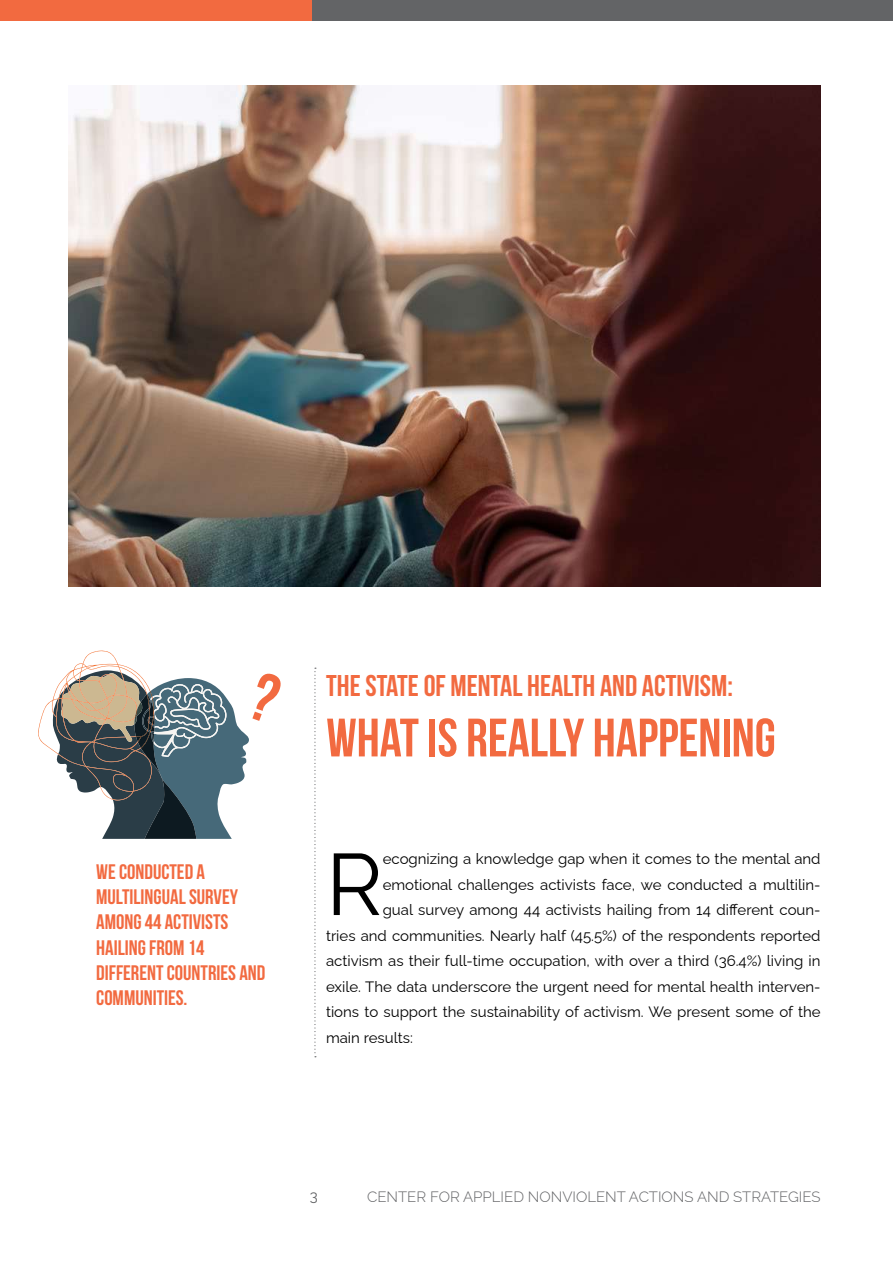
<style>
.page{position:relative;width:893px;height:1263px;background:#fff}
.page>*{position:absolute;margin:0;border:0;box-sizing:border-box;transform-origin:0 0}
.t1{font:86.85px "Raleway";color:#000}
.t2{font:700 54px "Bebas Neue";color:#f26a40}
.t3{font:700 30px "Bebas Neue";color:#f26a40}
.t4{font:700 21px/25.2px "Bebas Neue";color:#f26a40}
.t5{font:15px "Raleway";color:#000}
.t6{font:300 15px "Raleway";color:#636466}
.t7{font:15px "Raleway";color:#636466}
</style>
<div class="page">
<div style="left:0;top:0;width:313px;height:21px;background:#f26a40"></div>
<div style="left:312px;top:0;width:581px;height:21px;background:#636466"></div>
<svg style="left:314px;top:668px;width:2px;height:389px"></svg>
<img style="left:68px;top:85px;width:753px;height:502px">
<svg style="left:38px;top:650px;width:211px;height:189px"></svg>
<h3 class="t4" style="left:96px;top:859px;width:171px">WE CONDUCTED A<br>MULTILINGUAL SURVEY<br>AMONG 44 ACTIVISTS<br>HAILING FROM 14<br>DIFFERENT COUNTRIES AND<br>COMMUNITIES.</h3>
<h3 class="t3" style="left:326px;top:670px;width:408px">THE STATE OF MENTAL HEALTH AND ACTIVISM:</h3>
<h2 class="t2" style="left:326px;top:708px;width:451px">WHAT IS REALLY HAPPENING</h2>
<h1 class="t1" style="left:326px;top:816px;width:58px">R</h1>
<p class="t5" style="left:383px;top:847px;width:439px">ecognizing a knowledge gap when it comes to the mental and</p>
<p class="t5" style="left:383px;top:872px;width:439px">emotional challenges activists face, we conducted a multilin-</p>
<p class="t5" style="left:383px;top:898px;width:439px">gual survey among 44 activists hailing from 14 different coun-</p>
<p class="t5" style="left:326px;top:923px;width:496px">tries and communities. Nearly half (45.5%) of the respondents reported</p>
<p class="t5" style="left:326px;top:949px;width:496px">activism as their full-time occupation, with over a third (36.4%) living in</p>
<p class="t5" style="left:326px;top:974px;width:496px">exile. The data underscore the urgent need for mental health interven-</p>
<p class="t5" style="left:326px;top:1000px;width:496px">tions to support the sustainability of activism. We present some of the</p>
<p class="t5" style="left:326px;top:1025px;width:88px">main results:</p>
<p class="t7" style="left:310px;top:1183px;width:10px">3</p>
<p class="t6" style="left:367px;top:1185px;width:455px">CENTER FOR APPLIED NONVIOLENT ACTIONS AND STRATEGIES</p>
</div>
